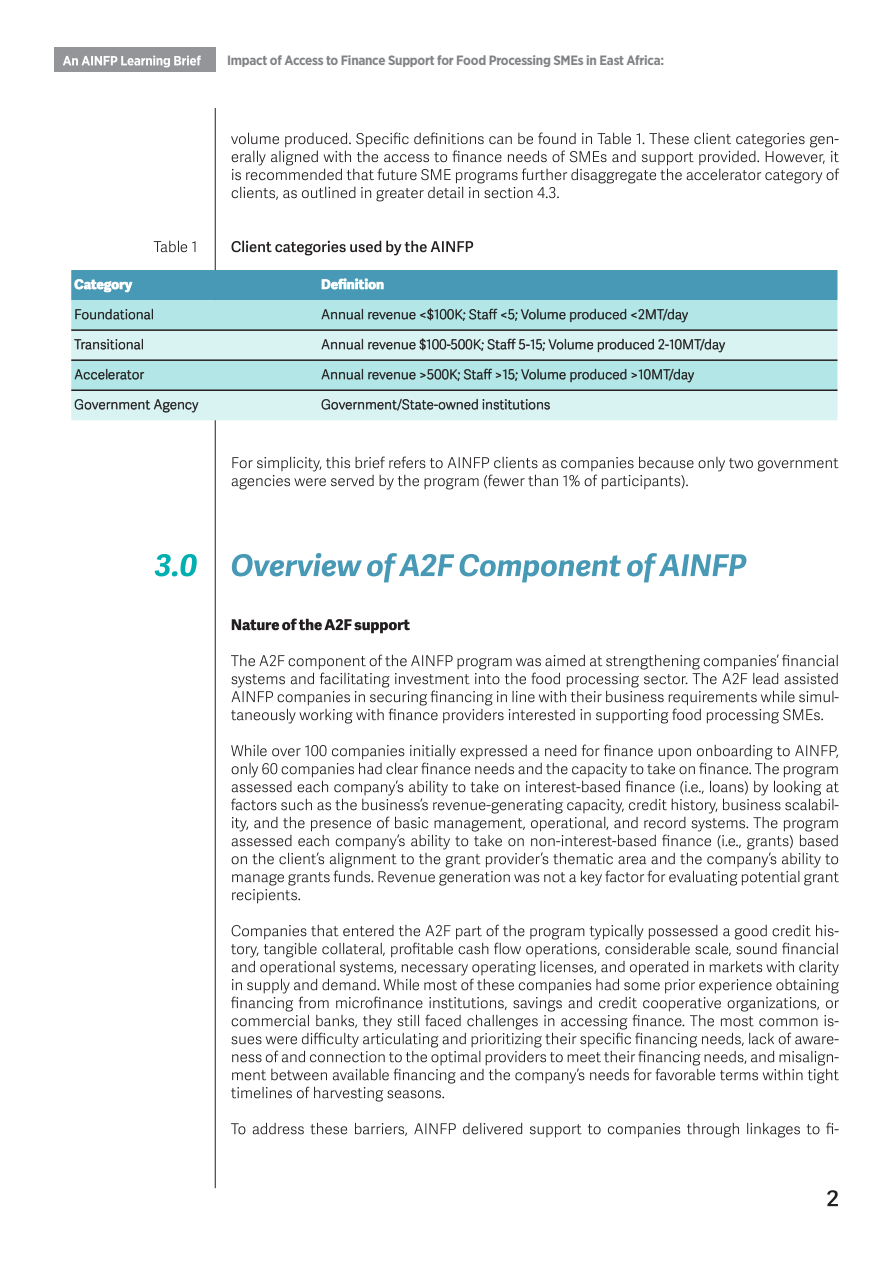
<style>
.page{position:relative;width:893px;height:1263px;background:#fff}
.page>*{position:absolute;margin:0;border:0;box-sizing:border-box;transform-origin:0 0}
.t1{font:300 13.5px "Adelle Sans EXT";color:#231f20}
.t2{font:700 13.5px "Gotham Narrow";letter-spacing:-.02em;color:#808285}
.t3{font:800 13.5px "Adelle Sans EXT";color:#fff}
</style>
<div class="page">
<svg style="left:827px;top:1190px;width:11px;height:16px"></svg>
<hr style="left:215px;top:108px;width:1px;height:1080px;background:#231f20">
<svg style="left:231px;top:133px;width:608px;height:68px"></svg>
<svg style="left:232px;top:457px;width:606px;height:32px"></svg>
<svg style="left:232px;top:553px;width:514px;height:29px"></svg>
<svg style="left:155px;top:554px;width:42px;height:22px"></svg>
<svg style="left:231px;top:1123px;width:608px;height:14px"></svg>
<svg style="left:231px;top:925px;width:608px;height:176px"></svg>
<svg style="left:231px;top:745px;width:608px;height:158px"></svg>
<svg style="left:231px;top:654px;width:608px;height:69px"></svg>
<svg style="left:232px;top:618px;width:178px;height:15px"></svg>
<div style="left:71px;top:300px;width:766px;height:29px;background:#b3e7e7"></div>
<svg style="left:71px;top:331px;width:766px;height:89px;background:#ccefef"></svg>
<hr style="left:71px;top:329px;width:247px;height:2px;background:#231f20">
<hr style="left:318px;top:329px;width:519px;height:2px;background:#231f20">
<hr style="left:71px;top:359px;width:247px;height:2px;background:#231f20">
<hr style="left:318px;top:359px;width:519px;height:2px;background:#231f20">
<hr style="left:71px;top:389px;width:247px;height:2px;background:#231f20">
<hr style="left:318px;top:389px;width:519px;height:2px;background:#231f20">
<svg style="left:322px;top:399px;width:228px;height:12px;background:#b7cccc"></svg>
<svg style="left:75px;top:399px;width:123px;height:13px;background:#bacfcf"></svg>
<svg style="left:322px;top:369px;width:372px;height:13px;background:#9bc6c6"></svg>
<svg style="left:75px;top:369px;width:69px;height:11px"></svg>
<svg style="left:322px;top:339px;width:403px;height:13px;background:#b9cece"></svg>
<svg style="left:74px;top:339px;width:69px;height:10px"></svg>
<svg style="left:322px;top:309px;width:366px;height:13px;background:#9bc5c6"></svg>
<svg style="left:76px;top:309px;width:77px;height:10px"></svg>
<div style="left:71px;top:270px;width:766px;height:30px;background:#4799b5"></div>
<svg style="left:154px;top:241px;width:41px;height:11px"></svg>
<svg style="left:232px;top:241px;width:241px;height:14px"></svg>
<div style="left:54px;top:48px;width:161px;height:24px;background:#939598"></div>
<svg style="left:63px;top:56px;width:138px;height:11px"></svg>
<p class="t2" style="left:227px;top:52px;width:438px">Impact of Access to Finance Support for Food Processing SMEs in East Africa:</p>
<p class="t3" style="left:74px;top:273px;width:60px">Category</p>
<p class="t3" style="left:321px;top:273px;width:65px">Definition</p>
<p class="t1" style="left:74px;top:304px;width:81px">Foundational</p>
<p class="t1" style="left:321px;top:304px;width:369px">Annual revenue &lt;$100K; Staff &lt;5; Volume produced &lt;2MT/day</p>
<p class="t1" style="left:74px;top:334px;width:71px">Transitional</p>
<p class="t1" style="left:321px;top:334px;width:406px">Annual revenue $100-500K; Staff 5-15; Volume produced 2-10MT/day</p>
<p class="t1" style="left:74px;top:364px;width:71px">Accelerator</p>
<p class="t1" style="left:321px;top:364px;width:375px">Annual revenue &gt;500K; Staff &gt;15; Volume produced &gt;10MT/day</p>
<p class="t1" style="left:74px;top:394px;width:126px">Government Agency</p>
<p class="t1" style="left:321px;top:394px;width:231px">Government/State-owned institutions</p>
</div>
